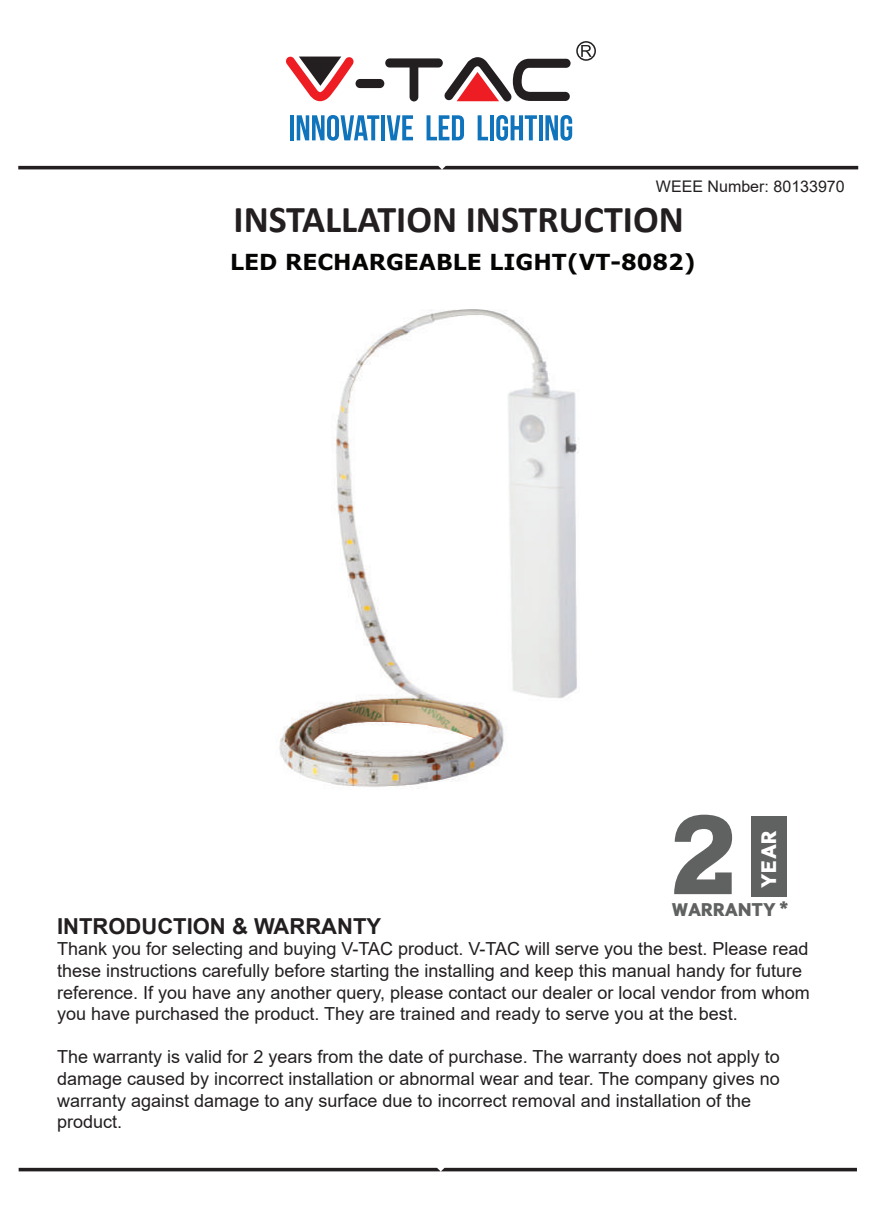
<style>
.page{position:relative;width:874px;height:1225px;background:#fff}
.page>*{position:absolute;margin:0;border:0;box-sizing:border-box;transform-origin:0 0}
.t1{font:900 107.8px "Scene Std";color:#606261}
.t2{font:700 38px "Calibri";color:#231f20}
.t3{font:700 22px "Verdana";color:#050504}
.t4{font:700 22px "Arial";color:#231f20}
.t5{font:900 20.4px "Scene Std";color:#fff}
.t6{font:18px/21.6px "Arial";color:#231f20}
.t7{font:900 17.8px "Scene Std";color:#606261}
.t8{font:16px "Arial";color:#231f20}
.s1{font-size:23px}
</style>
<div class="page">
<hr style="left:18px;top:166px;width:839px;height:3px;background:#231f20">
<svg style="left:19px;top:1167px;width:837px;height:4px"></svg>
<div style="left:750px;top:816px;width:36px;height:80px;background:#606261"></div>
<div style="left:355px;top:79px;width:29px;height:9px;background:#231f20;border-radius:4px"></div>
<div style="left:385px;top:58px;width:57px;height:9px;background:#231f20;border-radius:4px"></div>
<div style="left:409px;top:60px;width:9px;height:41px;background:#231f20;border-radius:4px"></div>
<svg style="left:286px;top:56px;width:68px;height:45px"></svg>
<svg style="left:444px;top:57px;width:126px;height:44px"></svg>
<svg style="left:576px;top:41px;width:19px;height:20px"></svg>
<hr style="left:290px;top:115px;width:4px;height:25px;background:#1074bc">
<svg style="left:296px;top:115px;width:83px;height:26px"></svg>
<hr style="left:381px;top:115px;width:4px;height:25px;background:#1074bc">
<svg style="left:386px;top:115px;width:27px;height:25px"></svg>
<svg style="left:426px;top:115px;width:38px;height:25px"></svg>
<svg style="left:477px;top:115px;width:11px;height:25px"></svg>
<svg style="left:490px;top:115px;width:3px;height:25px"></svg>
<svg style="left:496px;top:115px;width:40px;height:26px"></svg>
<svg style="left:539px;top:115px;width:3px;height:25px"></svg>
<svg style="left:545px;top:115px;width:27px;height:26px"></svg>
<img style="left:279px;top:309px;width:300px;height:480px">
<p class="t8" style="left:655px;top:175px;width:190px">WEEE Number: 80133970</p>
<h2 class="t2" style="left:233px;top:193px;width:451px">INSTALLATION INSTRUCTION</h2>
<p class="t3" style="left:230px;top:246px;width:467px">LED RECHARGEABLE LIGHT(VT-8082)</p>
<h1 class="t1" style="left:667px;top:785px;width:73px">2</h1>
<p class="t5" style="left:755px;top:888px;width:59px;rotate:-90deg">YEAR</p>
<p class="t7" style="left:671px;top:898px;width:118px">WARRANTY <span class="s1">*</span></p>
<p class="t4" style="left:57px;top:910px;width:325px">INTRODUCTION &amp; WARRANTY</p>
<p class="t6" style="left:57px;top:938px;width:754px">Thank you for selecting and buying V-TAC product. V-TAC will serve you the best. Please read these instructions carefully before starting the installing and keep this manual handy for future reference. If you have any another query, please contact our dealer or local vendor from whom you have purchased the product. They are trained and ready to serve you at the best.</p>
<p class="t6" style="left:57px;top:1046px;width:724px">The warranty is valid for 2 years from the date of purchase. The warranty does not apply to damage caused by incorrect installation or abnormal wear and tear. The company gives no warranty against damage to any surface due to incorrect removal and installation of the product.</p>
</div>
